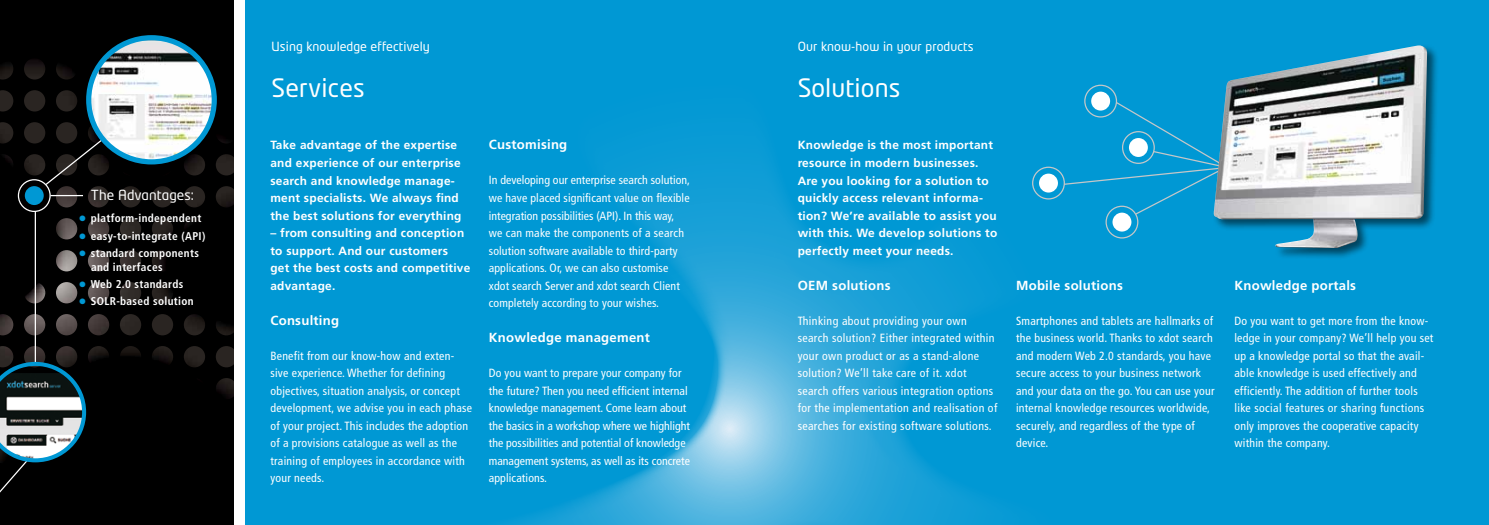
<style>
.page{position:relative;width:1489px;height:525px;background:#fff}
.page>*{position:absolute;margin:0;border:0;box-sizing:border-box;transform-origin:0 0}
.t1{font:25px "Neo Tech";letter-spacing:.005em;color:#fff}
.t2{font:13.75px "Neo Tech";letter-spacing:.005em;color:#fff}
.t3{font:700 13.12px "Frutiger";letter-spacing:.02em;color:#fff}
.t4{font:12.5px "Neo Tech";letter-spacing:.005em;color:#fff}
.t5{font:condensed 11.88px/17.5px "Frutiger";letter-spacing:.02em;color:#fff}
.t6{font:700 11.88px/17.5px "Frutiger";letter-spacing:.02em;color:#fff}
.t7{font:condensed 11.88px/17.5px "Frutiger";color:#fff}
.t8{font:700 condensed 11.25px/13.8px "Frutiger";letter-spacing:.03em;color:#fff}
.s1{font-size:16.25px;color:#0098d4}
</style>
<div class="page">
<svg style="left:0;top:0;width:234px;height:524px;background:#090807"></svg>
<div style="left:244px;top:0;width:1244px;height:524px;background:#0098d4"></div>
<svg style="left:515px;top:148px;width:547px;height:376px"></svg>
<svg style="left:18px;top:180px;width:32px;height:31px"></svg>
<div style="left:18px;top:179px;width:33px;height:33px;border:1px solid #fff;border-radius:50%"></div>
<div style="left:25px;top:186px;width:19px;height:19px;background:#0098d4;border-radius:50%"></div>
<svg style="left:44px;top:133px;width:65px;height:53px;background:#110f0f"></svg>
<img style="left:89px;top:38px;width:125px;height:124px">
<div style="left:86px;top:35px;width:131px;height:129px;border:5px solid #0098d4;border-radius:50%"></div>
<hr style="left:50px;top:195px;width:33px;height:1px;background:#fff">
<hr style="left:35px;top:212px;width:1px;height:151px;background:#fff">
<svg style="left:0;top:361px;width:86px;height:146px;background:#3d4a4e"></svg>
<div style="left:1084px;top:85px;width:32px;height:32px;border:1px solid #c6c7c8;border-radius:50%"></div>
<div style="left:1091px;top:92px;width:19px;height:18px;background:#fff;border-radius:50%"></div>
<div style="left:1032px;top:166px;width:32px;height:33px;border:1px solid #c6c7c8;border-radius:50%"></div>
<div style="left:1038px;top:173px;width:19px;height:19px;background:#fff;border-radius:50%"></div>
<div style="left:1105px;top:205px;width:33px;height:33px;border:1px solid #c6c7c8;border-radius:50%"></div>
<div style="left:1112px;top:212px;width:19px;height:19px;background:#fff;border-radius:50%"></div>
<svg style="left:1062px;top:101px;width:149px;height:115px"></svg>
<div style="left:1211px;top:44px;width:227px;height:216px;background:#000;opacity:.55"></div>
<img style="left:1213px;top:45px;width:213px;height:203px">
<p class="t2" style="left:91px;top:186px;width:105px">The Advantages:</p>
<p class="t8" style="left:78px;top:211px;width:124px"><span class="s1">•</span> platform-independent</p>
<p class="t8" style="left:78px;top:229px;width:128px"><span class="s1">•</span> easy-to-integrate (API)</p>
<p class="t8" style="left:91px;top:246px;width:109px;text-indent:-13px"><span class="s1">•</span> standard components and interfaces</p>
<p class="t8" style="left:78px;top:277px;width:107px"><span class="s1">•</span> Web 2.0 standards</p>
<p class="t8" style="left:78px;top:294px;width:117px"><span class="s1">•</span> SOLR-based solution</p>
<p class="t4" style="left:271px;top:38px;width:160px">Using knowledge effectively</p>
<h1 class="t1" style="left:271px;top:72px;width:95px">Services</h1>
<p class="t6" style="left:270px;top:136px;width:193px">Take advantage of the expertise and experience of our enterprise search and knowledge manage&shy;ment specialists. We always find the best solutions for everything</p>
<p class="t6" style="left:270px;top:224px;width:201px">– from consulting and conception to support. And our customers<br>get the best costs and competitive advantage.</p>
<p class="t3" style="left:270px;top:312px;width:70px">Consulting</p>
<p class="t5" style="left:270px;top:347px;width:203px">Benefit from our know-how and exten&shy;sive experience. Whether for defining objectives, situation analysis, or concept development, we advise you in each phase of your project. This includes the adoption of a provisions catalogue as well as the training of employees in accordance with your needs.</p>
<p class="t3" style="left:489px;top:137px;width:80px">Customising</p>
<p class="t5" style="left:489px;top:172px;width:203px">In developing our enterprise search solution, we have placed significant value on flexible integration possibilities (API). In this way, we can make the components of a search solution software available to third-party applications. Or, we can also customise xdot search Server and xdot search Client completely according to your wishes.</p>
<p class="t3" style="left:489px;top:330px;width:163px">Knowledge management</p>
<p class="t7" style="left:489px;top:364px;width:203px">Do you want to prepare your company for the future? Then you need efficient internal knowledge management. Come learn about the basics in a workshop where we highlight the possibilities and potential of knowledge management systems, as well as its concrete applications.</p>
<p class="t4" style="left:797px;top:38px;width:177px">Our know-how in your products</p>
<h1 class="t1" style="left:797px;top:72px;width:104px">Solutions</h1>
<p class="t6" style="left:797px;top:136px;width:201px">Knowledge is the most important resource in modern businesses.<br>Are you looking for a solution to quickly access relevant informa&shy;tion? We’re available to assist you with this. We develop solutions to perfectly meet your needs.</p>
<p class="t3" style="left:797px;top:277px;width:94px">OEM solutions</p>
<p class="t5" style="left:797px;top:312px;width:201px">Thinking about providing your own search solution? Either integrated within your own product or as a stand-alone solution? We’ll take care of it. xdot search offers various integration options for the implementation and realisation of searches for existing software solutions.</p>
<p class="t3" style="left:1016px;top:277px;width:108px">Mobile solutions</p>
<p class="t5" style="left:1016px;top:312px;width:200px">Smartphones and tablets are hallmarks of the business world. Thanks to xdot search and modern Web 2.0 standards, you have secure access to your business network and your data on the go. You can use your internal knowledge resources worldwide, securely, and regardless of the type of device.</p>
<p class="t3" style="left:1234px;top:277px;width:123px">Knowledge portals</p>
<p class="t5" style="left:1234px;top:312px;width:200px">Do you want to get more from the know&shy;ledge in your company? We’ll help you set up a knowledge portal so that the avail&shy;able knowledge is used effectively and efficiently. The addition of further tools like social features or sharing functions only improves the cooperative capacity within the company.</p>
</div>
